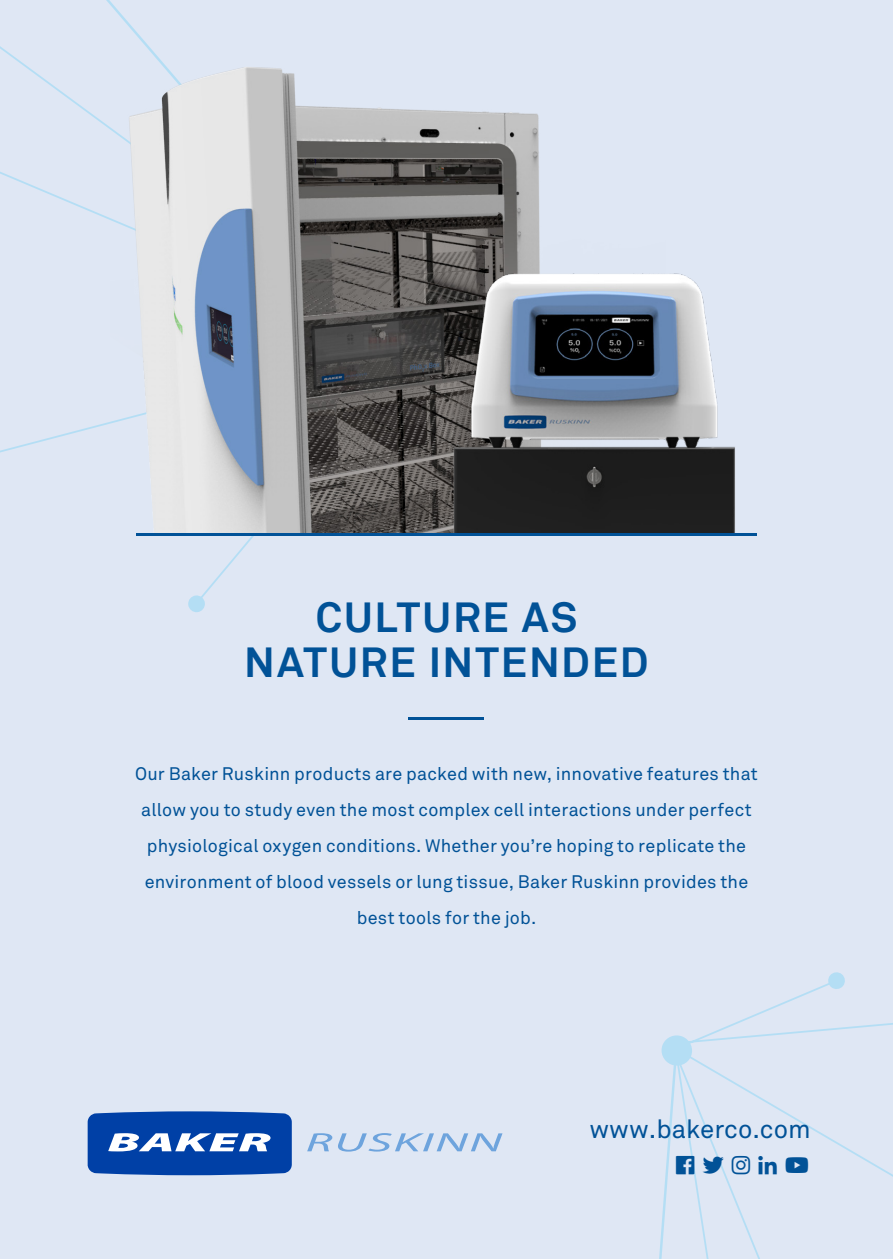
<style>
.page{position:relative;width:893px;height:1259px;background:#dfe7f4}
.page>*{position:absolute;margin:0;border:0;box-sizing:border-box;transform-origin:0 0}
.t1{font:700 42px/44.7px "Akkurat";letter-spacing:.045em;color:#015297;text-align:center}
.t2{font:italic 26.7px "Myriad Pro";letter-spacing:.025em;color:#6ea4dd;scale:1.95 1}
.t3{font:25.8px "Akkurat";color:#015297}
.t4{font:18px/36px "Akkurat";letter-spacing:.01em;color:#015297;text-align:center}
</style>
<div class="page">
<svg style="left:694px;top:983px;width:199px;height:276px"></svg>
<svg style="left:828px;top:972px;width:19px;height:19px"></svg>
<svg style="left:0;top:46px;width:254px;height:551px"></svg>
<div style="left:189px;top:596px;width:15px;height:15px;background:#b4def4;border-radius:50%"></div>
<div style="left:188px;top:595px;width:17px;height:17px;border:2px solid #51caf5;border-radius:50%"></div>
<svg style="left:88px;top:1111px;width:204px;height:64px;background:#295eb4"></svg>
<hr style="left:409px;top:717px;width:75px;height:2px;background:#015297">
<img style="left:111px;top:26px;width:429px;height:507px">
<img style="left:446px;top:264px;width:289px;height:269px">
<hr style="left:136px;top:533px;width:621px;height:3px;background:#015297">
<svg style="left:659px;top:1035px;width:35px;height:224px"></svg>
<svg style="left:703px;top:1156px;width:21px;height:17px"></svg>
<svg style="left:732px;top:1155px;width:18px;height:19px"></svg>
<svg style="left:758px;top:1155px;width:19px;height:19px"></svg>
<svg style="left:786px;top:1156px;width:22px;height:16px"></svg>
<p class="t1" style="left:244px;top:595px;width:406px">CULTURE AS<br>NATURE INTENDED</p>
<p class="t4" style="left:135px;top:756px;width:624px">Our Baker Ruskinn products are packed with new, innovative features that allow you to study even the most complex cell interactions under perfect physiological oxygen conditions. Whether you’re hoping to replicate the environment of blood vessels or lung tissue, Baker Ruskinn provides the best tools for the job.</p>
<p class="t2" style="left:306px;top:1126px;width:102px">RUSKINN</p>
<p class="t3" style="left:590px;top:1114px;width:223px">www.bakerco.com</p>
</div>
